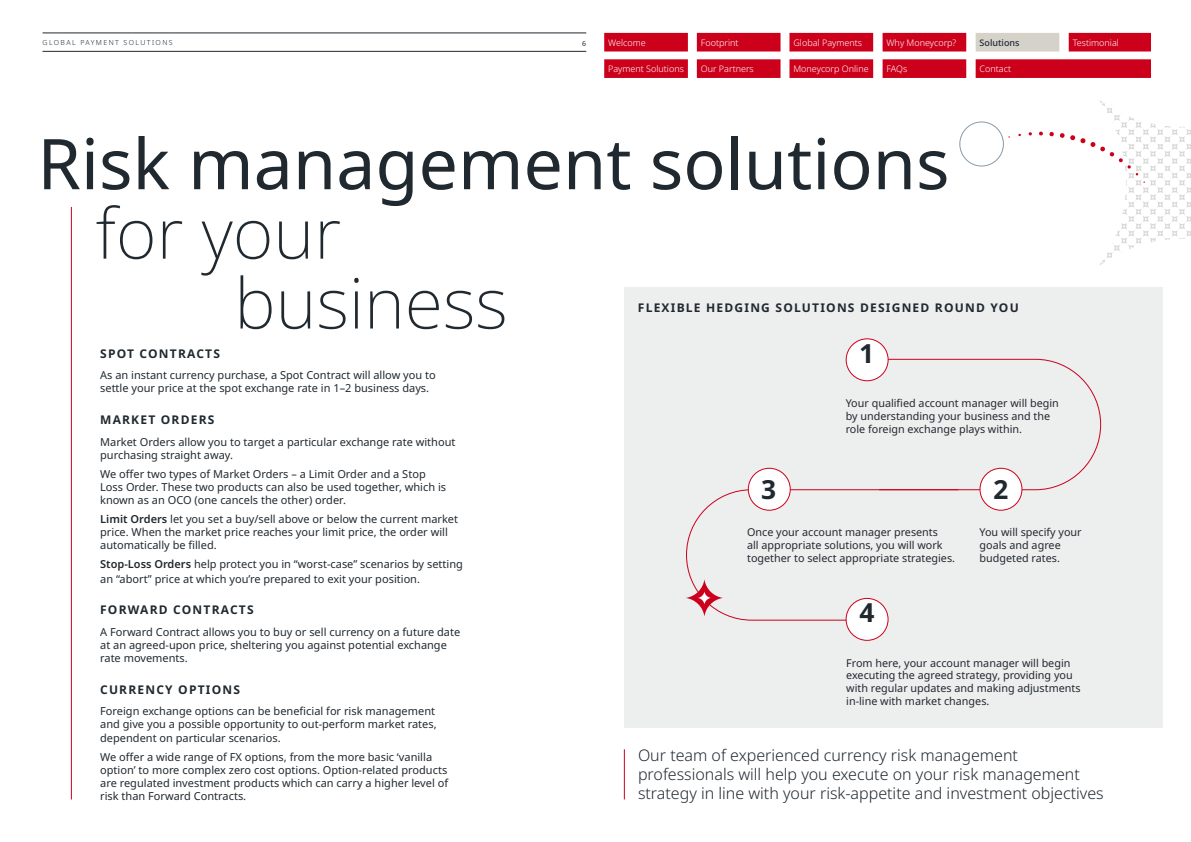
<style>
.page{position:relative;width:1191px;height:842px;background:#fff}
.page>*{position:absolute;margin:0;border:0;box-sizing:border-box;transform-origin:0 0}
.t1{font:70px "Noto Sans";color:#202930}
.t2{font:200 70px/69.9px "Noto Sans";color:#202930}
.t3{font:700 26.3px "Noto Sans";color:#202930}
.t4{font:300 16px/19.2px "Noto Sans";color:#202930}
.t5{font:700 12px "Noto Sans";letter-spacing:.1em;color:#202930}
.t6{font:11px/13.2px "Noto Sans";color:#202930}
.t7{font:10.8px/12.9px "Noto Sans";color:#202930}
.t8{font:300 9px "Noto Sans";color:#fff}
.t9{font:500 9px "Noto Sans";color:#202930}
.t10{font:300 7px "Noto Sans";letter-spacing:.2em;color:#202930}
.t11{font:7px "Noto Sans";color:#202930}
.s1{font-weight:600}
</style>
<div class="page">
<div style="left:624px;top:287px;width:538px;height:441px;background:#edeeee"></div>
<div style="left:846px;top:339px;width:42px;height:42px;background:#fff;border-radius:50%"></div>
<div style="left:845px;top:338px;width:43px;height:43px;border:1px solid #cd001c;border-radius:50%"></div>
<div style="left:846px;top:598px;width:42px;height:42px;background:#fff;border-radius:50%"></div>
<div style="left:845px;top:598px;width:43px;height:43px;border:1px solid #cd001c;border-radius:50%"></div>
<svg style="left:686px;top:358px;width:415px;height:263px"></svg>
<hr style="left:71px;top:207px;width:1px;height:592px;background:#cd001c">
<hr style="left:624px;top:749px;width:1px;height:50px;background:#cd001c">
<svg style="left:1028px;top:132px;width:4px;height:4px"></svg>
<svg style="left:1039px;top:131px;width:4px;height:5px"></svg>
<svg style="left:1049px;top:101px;width:142px;height:164px"></svg>
<div style="left:959px;top:122px;width:44px;height:44px;border:1px solid #849baf;border-radius:50%"></div>
<hr style="left:43px;top:33px;width:543px;height:1px;background:#202930">
<hr style="left:43px;top:51px;width:543px;height:1px;background:#202930">
<div style="left:604px;top:33px;width:84px;height:19px;background:#cd001c"></div>
<div style="left:604px;top:59px;width:84px;height:19px;background:#cd001c"></div>
<div style="left:697px;top:33px;width:83px;height:19px;background:#cd001c"></div>
<div style="left:697px;top:59px;width:83px;height:19px;background:#cd001c"></div>
<div style="left:789px;top:33px;width:84px;height:19px;background:#cd001c"></div>
<div style="left:882px;top:33px;width:84px;height:19px;background:#cd001c"></div>
<div style="left:789px;top:59px;width:84px;height:19px;background:#cd001c"></div>
<div style="left:882px;top:59px;width:84px;height:19px;background:#cd001c"></div>
<div style="left:1068px;top:33px;width:83px;height:19px;background:#cd001c"></div>
<div style="left:975px;top:59px;width:176px;height:19px;background:#cd001c"></div>
<div style="left:975px;top:33px;width:84px;height:19px;background:#d5d2ca"></div>
<p class="t10" style="left:43px;top:37px;width:132px">GLOBAL PAYMENT SOLUTIONS</p>
<p class="t11" style="left:582px;top:38px;width:6px">6</p>
<p class="t8" style="left:608px;top:36px;width:39px">Welcome</p>
<p class="t8" style="left:608px;top:63px;width:77px">Payment Solutions</p>
<p class="t8" style="left:701px;top:36px;width:39px">Footprint</p>
<p class="t8" style="left:701px;top:63px;width:54px">Our Partners</p>
<p class="t8" style="left:793px;top:36px;width:70px">Global Payments</p>
<p class="t8" style="left:886px;top:36px;width:71px">Why Moneycorp?</p>
<p class="t8" style="left:793px;top:63px;width:77px">Moneycorp Online</p>
<p class="t8" style="left:886px;top:63px;width:22px">FAQs</p>
<p class="t9" style="left:979px;top:36px;width:41px">Solutions</p>
<p class="t8" style="left:979px;top:63px;width:33px">Contact</p>
<h1 class="t1" style="left:37px;top:115px;width:913px">Risk management solutions</h1>
<h1 class="t2" style="left:234px;top:200px;width:275px;text-indent:-139px">for your business</h1>
<p class="t5" style="left:638px;top:299px;width:382px">FLEXIBLE HEDGING SOLUTIONS DESIGNED ROUND YOU</p>
<p class="t8" style="left:1072px;top:36px;width:48px">Testimonial</p>
<p class="t5" style="left:100px;top:345px;width:121px">SPOT CONTRACTS</p>
<p class="t6" style="left:100px;top:369px;width:337px">As an instant currency purchase, a Spot Contract will allow you to settle your price at the spot exchange rate in 1–2 business days.</p>
<p class="t5" style="left:100px;top:411px;width:116px">MARKET ORDERS</p>
<p class="t6" style="left:100px;top:435px;width:357px">Market Orders allow you to target a particular exchange rate without purchasing straight away.</p>
<p class="t6" style="left:100px;top:467px;width:347px">We offer two types of Market Orders – a Limit Order and a Stop<br>Loss Order. These two products can also be used together, which is known as an OCO (one cancels the other) order.</p>
<p class="t6" style="left:100px;top:513px;width:359px"><span class="s1">Limit Orders</span> let you set a buy/sell above or below the current market price. When the market price reaches your limit price, the order will automatically be filled.</p>
<p class="t6" style="left:100px;top:557px;width:364px;line-height:14.4px"><span class="s1">Stop-Loss Orders</span> help protect you in “worst-case” scenarios by setting an “abort” price at which you’re prepared to exit your position.</p>
<p class="t5" style="left:100px;top:601px;width:155px">FORWARD CONTRACTS</p>
<p class="t6" style="left:100px;top:625px;width:361px">A Forward Contract allows you to buy or sell currency on a future date at an agreed-upon price, sheltering you against potential exchange rate movements.</p>
<p class="t5" style="left:100px;top:681px;width:141px">CURRENCY OPTIONS</p>
<p class="t6" style="left:100px;top:705px;width:338px">Foreign exchange options can be beneficial for risk management and give you a possible opportunity to out-perform market rates, dependent on particular scenarios.</p>
<p class="t6" style="left:100px;top:750px;width:349px">We offer a wide range of FX options, from the more basic ‘vanilla option’ to more complex zero cost options. Option-related products are regulated investment products which can carry a higher level of risk than Forward Contracts.</p>
<h2 class="t3" style="left:860px;top:334px;width:15px">1</h2>
<h2 class="t3" style="left:761px;top:471px;width:17px">3</h2>
<p class="t7" style="left:845px;top:397px;width:215px">Your qualified account manager will begin by understanding your business and the role foreign exchange plays within.</p>
<h2 class="t3" style="left:993px;top:471px;width:16px">2</h2>
<p class="t7" style="left:747px;top:526px;width:209px">Once your account manager presents<br>all appropriate solutions, you will work together to select appropriate strategies.</p>
<h2 class="t3" style="left:859px;top:594px;width:17px">4</h2>
<p class="t7" style="left:979px;top:526px;width:104px">You will specify your goals and agree budgeted rates.</p>
<p class="t7" style="left:846px;top:656px;width:236px">From here, your account manager will begin executing the agreed strategy, providing you with regular updates and making adjustments in-line with market changes.</p>
<h3 class="t4" style="left:638px;top:746px;width:467px">Our team of experienced currency risk management professionals will help you execute on your risk management strategy in line with your risk-appetite and investment objectives</h3>
</div>
